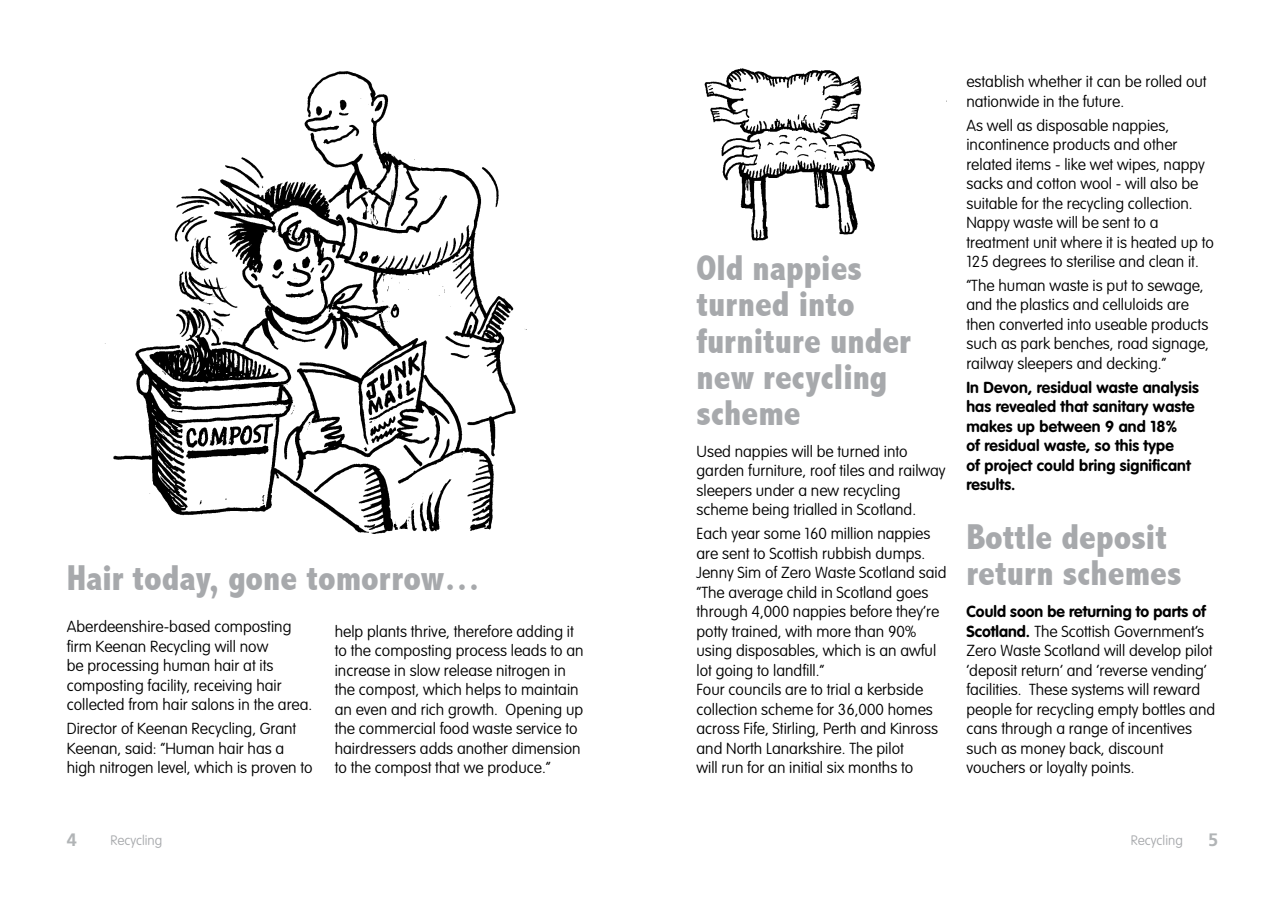
<style>
.page{position:relative;width:1285px;height:919px;background:#fff}
.page>*{position:absolute;margin:0;border:0;box-sizing:border-box;transform-origin:0 0}
.t1{font:800 condensed 36px/36px "Abadi";color:#a7a9ac}
.t2{font:700 18px "Frutiger";color:#b1b4b6}
.t3{font:100 15.75px/19.5px "VAG Rounded";color:#000}
.t4{font:700 15.75px/19.5px "VAG Rounded";letter-spacing:.01em;color:#000}
.t5{font:100 13.5px "VAG Rounded";color:#a7a9ac}
.s1{font-weight:700}
</style>
<div class="page">
<img style="left:105px;top:71px;width:422px;height:463px">
<img style="left:704px;top:68px;width:243px;height:173px">
<h1 class="t1" style="left:67px;top:560px;width:414px">Hair today, gone tomorrow…</h1>
<p class="t3" style="left:67px;top:617px;width:247px">Aberdeenshire-based composting firm Keenan Recycling will now<br>be processing human hair at its composting facility, receiving hair collected from hair salons in the area.</p>
<p class="t3" style="left:67px;top:719px;width:247px">Director of Keenan Recycling, Grant<br>Keenan, said: “Human hair has a high nitrogen level, which is proven to</p>
<p class="t3" style="left:335px;top:622px;width:250px">help plants thrive, therefore adding it to the composting process leads to an increase in slow release nitrogen in the compost, which helps to maintain an even and rich growth. Opening up the commercial food waste service to hairdressers adds another dimension to the compost that we produce.”</p>
<h1 class="t1" style="left:696px;top:250px;width:216px">Old nappies turned into furniture under new recycling scheme</h1>
<p class="t3" style="left:696px;top:442px;width:250px">Used nappies will be turned into garden furniture, roof tiles and railway sleepers under a new recycling scheme being trialled in Scotland.</p>
<p class="t3" style="left:696px;top:524px;width:251px">Each year some 160 million nappies are sent to Scottish rubbish dumps.<br>Jenny Sim of Zero Waste Scotland said “The average child in Scotland goes through 4,000 nappies before they’re potty trained, with more than 90% using disposables, which is an awful lot going to landfill.”<br>Four councils are to trial a kerbside collection scheme for 36,000 homes across Fife, Stirling, Perth and Kinross and North Lanarkshire. The pilot<br>will run for an initial six months to</p>
<p class="t3" style="left:966px;top:73px;width:242px">establish whether it can be rolled out nationwide in the future.</p>
<p class="t3" style="left:966px;top:116px;width:249px">As well as disposable nappies, incontinence products and other related items - like wet wipes, nappy sacks and cotton wool - will also be suitable for the recycling collection.<br>Nappy waste will be sent to a treatment unit where it is heated up to 125 degrees to sterilise and clean it.</p>
<p class="t3" style="left:966px;top:276px;width:244px">“The human waste is put to sewage, and the plastics and celluloids are then converted into useable products such as park benches, road signage, railway sleepers and decking.”</p>
<p class="t4" style="left:966px;top:378px;width:234px">In Devon, residual waste analysis has revealed that sanitary waste makes up between 9 and 18%<br>of residual waste, so this type<br>of project could bring significant results.</p>
<h1 class="t1" style="left:966px;top:519px;width:217px">Bottle deposit return schemes</h1>
<p class="t3" style="left:966px;top:602px;width:250px"><span class="s1">Could soon be returning to parts of Scotland.</span> The Scottish Government’s Zero Waste Scotland will develop pilot ‘deposit return’ and ‘reverse vending’ facilities. These systems will reward people for recycling empty bottles and cans through a range of incentives such as money back, discount vouchers or loyalty points.</p>
<p class="t2" style="left:67px;top:828px;width:12px">4</p>
<p class="t2" style="left:1207px;top:828px;width:12px">5</p>
<p class="t5" style="left:110px;top:832px;width:54px">Recycling</p>
<p class="t5" style="left:1130px;top:832px;width:54px">Recycling</p>
</div>
